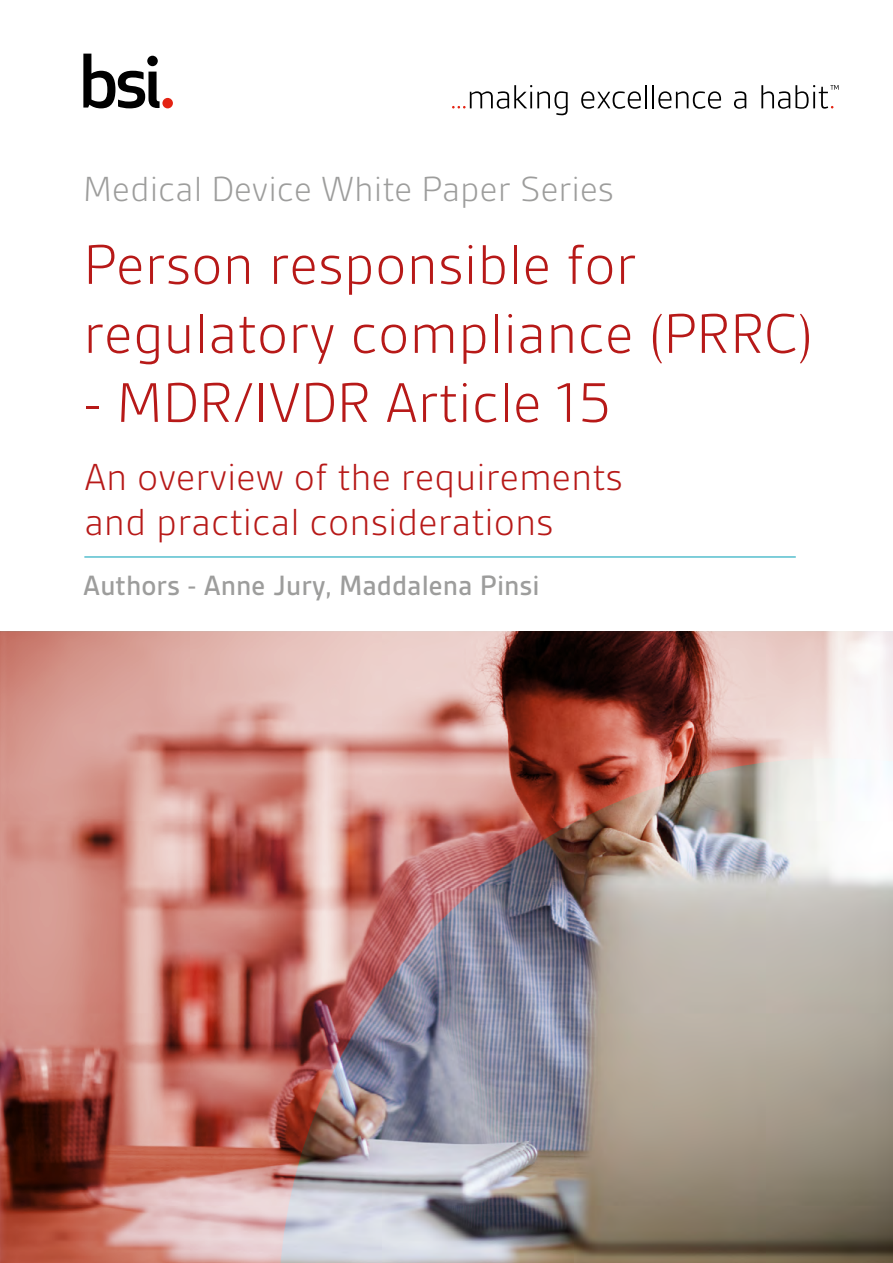
<style>
.page{position:relative;width:893px;height:1263px;background:#fff}
.page>*{position:absolute;margin:0;border:0;box-sizing:border-box;transform-origin:0 0}
.t1{font:300 60px/69px "BSI Gesta";color:#b71918}
.t2{font:300 40.5px/45px "BSI Gesta";color:#b71918}
.t3{font:300 37.5px "BSI Gesta";color:#9d9d9c}
.t4{font:500 30px "BSI Gesta";color:#9d9d9c}
</style>
<div class="page">
<svg style="left:83px;top:54px;width:77px;height:54px"></svg>
<div style="left:162px;top:98px;width:11px;height:10px;background:#e42313;border-radius:50%"></div>
<svg style="left:452px;top:85px;width:116px;height:30px"></svg>
<svg style="left:581px;top:91px;width:60px;height:18px"></svg>
<hr style="left:645px;top:85px;width:2px;height:23px;background:#000">
<hr style="left:652px;top:85px;width:2px;height:23px;background:#000">
<svg style="left:658px;top:91px;width:63px;height:18px"></svg>
<svg style="left:734px;top:91px;width:12px;height:18px"></svg>
<svg style="left:761px;top:85px;width:78px;height:24px"></svg>
<img style="left:0;top:631px;width:893px;height:632px">
<hr style="left:84px;top:557px;width:712px;height:1px;background:#009eb5">
<p class="t3" style="left:83px;top:170px;width:532px">Medical Device White Paper Series</p>
<p class="t1" style="left:83px;top:230px;width:732px">Person responsible for regulatory compliance (PRRC)</p>
<p class="t1" style="left:83px;top:368px;width:530px">- MDR/IVDR Article 15</p>
<p class="t2" style="left:84px;top:455px;width:540px">An overview of the requirements and practical considerations</p>
<p class="t4" style="left:83px;top:570px;width:458px">Authors - Anne Jury, Maddalena Pinsi</p>
</div>
